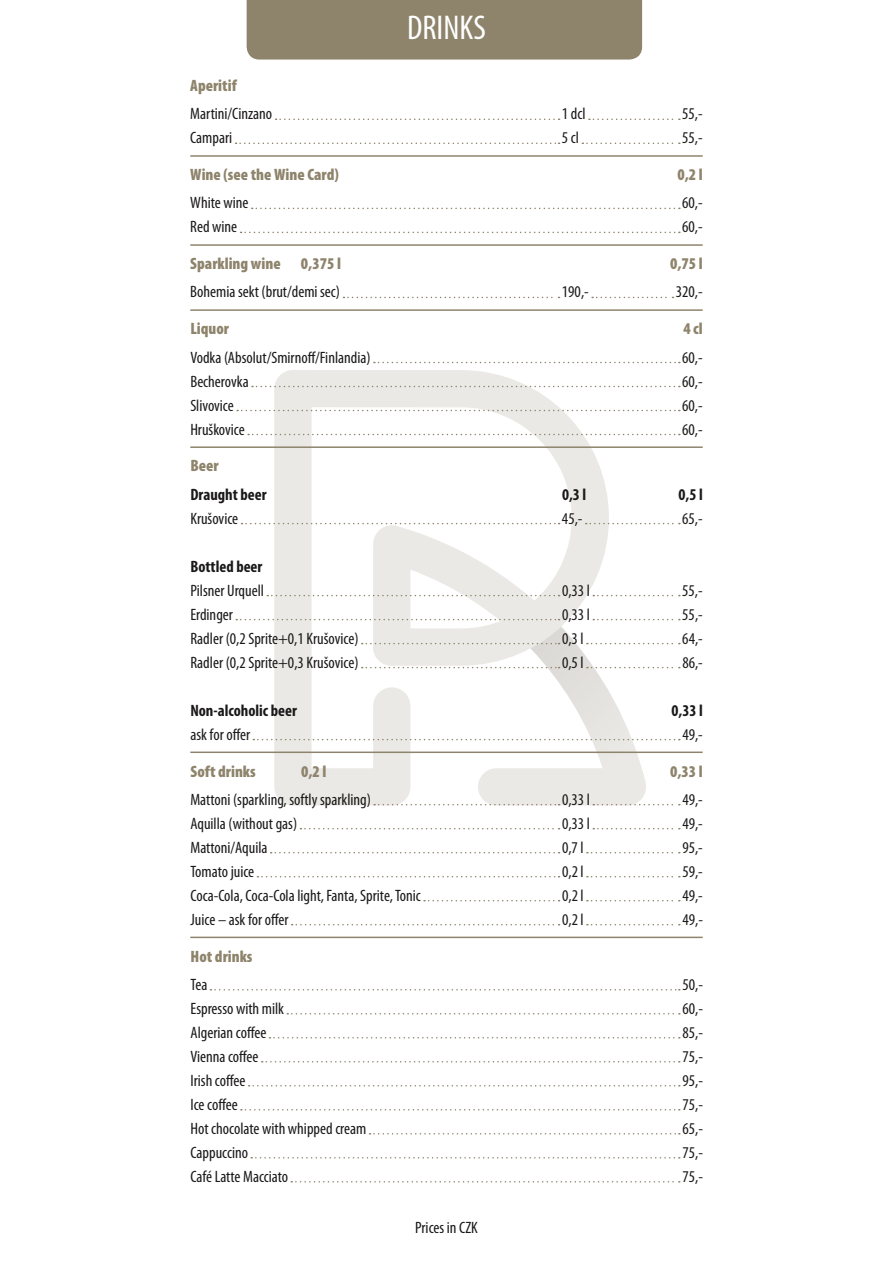
<style>
.page{position:relative;width:893px;height:1263px;background:#fff}
.page>*{position:absolute;margin:0;border:0;box-sizing:border-box;transform-origin:0 0}
.t1{font:condensed 34.5px "Myriad Pro";color:#fff}
.t2{font:condensed 16.5px "Myriad Pro";color:#1a1818}
.t3{font:900 condensed 16.5px "Myriad Pro";color:#8e846c}
.t4{font:700 condensed 16.5px "Myriad Pro";color:#1a1818}
</style>
<div class="page">
<svg style="left:274px;top:370px;width:335px;height:435px"></svg>
<svg style="left:373px;top:524px;width:273px;height:281px;fill:#ebe9e5"></svg>
<div style="left:247px;top:0;width:395px;height:60px;background:#8e846c"></div>
<svg style="left:276px;top:119px;width:284px;height:1px"></svg>
<svg style="left:589px;top:119px;width:91px;height:1px"></svg>
<svg style="left:236px;top:143px;width:324px;height:1px"></svg>
<svg style="left:582px;top:143px;width:98px;height:1px"></svg>
<hr style="left:190px;top:155px;width:513px;height:2px;background:#8e846c">
<svg style="left:252px;top:208px;width:428px;height:1px"></svg>
<svg style="left:241px;top:232px;width:439px;height:1px"></svg>
<hr style="left:190px;top:244px;width:513px;height:2px;background:#8e846c">
<svg style="left:343px;top:297px;width:217px;height:1px"></svg>
<svg style="left:592px;top:297px;width:81px;height:1px"></svg>
<hr style="left:190px;top:309px;width:513px;height:2px;background:#8e846c">
<svg style="left:374px;top:362px;width:306px;height:1px"></svg>
<svg style="left:252px;top:386px;width:428px;height:1px"></svg>
<svg style="left:237px;top:410px;width:443px;height:1px"></svg>
<svg style="left:248px;top:434px;width:432px;height:1px"></svg>
<hr style="left:190px;top:446px;width:513px;height:2px;background:#8e846c">
<svg style="left:241px;top:523px;width:319px;height:1px"></svg>
<svg style="left:586px;top:523px;width:94px;height:1px"></svg>
<svg style="left:267px;top:595px;width:293px;height:1px"></svg>
<svg style="left:593px;top:595px;width:87px;height:1px"></svg>
<svg style="left:236px;top:619px;width:324px;height:1px"></svg>
<svg style="left:593px;top:619px;width:87px;height:1px"></svg>
<svg style="left:253px;top:627px;width:427px;height:155px"></svg>
<hr style="left:190px;top:751px;width:513px;height:2px;background:#8e846c">
<svg style="left:374px;top:804px;width:186px;height:1px"></svg>
<svg style="left:593px;top:804px;width:87px;height:1px"></svg>
<svg style="left:300px;top:828px;width:260px;height:1px"></svg>
<svg style="left:593px;top:828px;width:87px;height:1px"></svg>
<svg style="left:271px;top:852px;width:289px;height:1px"></svg>
<svg style="left:587px;top:852px;width:93px;height:1px"></svg>
<svg style="left:257px;top:876px;width:303px;height:1px"></svg>
<svg style="left:587px;top:876px;width:93px;height:1px"></svg>
<svg style="left:424px;top:900px;width:136px;height:1px"></svg>
<svg style="left:587px;top:900px;width:93px;height:1px"></svg>
<svg style="left:292px;top:924px;width:268px;height:1px"></svg>
<svg style="left:587px;top:924px;width:93px;height:1px"></svg>
<hr style="left:190px;top:937px;width:513px;height:1px;background:#8e846c">
<svg style="left:210px;top:989px;width:470px;height:1px"></svg>
<svg style="left:287px;top:1013px;width:393px;height:1px"></svg>
<svg style="left:269px;top:1037px;width:411px;height:1px"></svg>
<svg style="left:262px;top:1061px;width:418px;height:1px"></svg>
<svg style="left:249px;top:1085px;width:431px;height:1px"></svg>
<svg style="left:241px;top:1109px;width:439px;height:1px"></svg>
<svg style="left:369px;top:1133px;width:311px;height:1px"></svg>
<svg style="left:251px;top:1157px;width:429px;height:1px"></svg>
<svg style="left:291px;top:1181px;width:389px;height:1px"></svg>
<h1 class="t1" style="left:407px;top:6px;width:80px">DRINKS</h1>
<p class="t3" style="left:190px;top:75px;width:48px">Aperitif</p>
<p class="t2" style="left:190px;top:104px;width:83px">Martini/Cinzano</p>
<p class="t2" style="left:562px;top:104px;width:25px">1 dcl</p>
<p class="t2" style="left:682px;top:104px;width:22px">55,-</p>
<p class="t2" style="left:190px;top:128px;width:43px">Campari</p>
<p class="t2" style="left:562px;top:128px;width:19px">5 cl</p>
<p class="t2" style="left:682px;top:128px;width:22px">55,-</p>
<p class="t3" style="left:190px;top:164px;width:150px">Wine (see the Wine Card)</p>
<p class="t3" style="left:677px;top:164px;width:27px">0,2 l</p>
<p class="t2" style="left:190px;top:193px;width:60px">White wine</p>
<p class="t2" style="left:682px;top:193px;width:22px">60,-</p>
<p class="t2" style="left:190px;top:217px;width:48px">Red wine</p>
<p class="t2" style="left:682px;top:217px;width:22px">60,-</p>
<p class="t3" style="left:190px;top:253px;width:152px">Sparkling wine 0,375 l</p>
<p class="t3" style="left:670px;top:253px;width:34px">0,75 l</p>
<p class="t2" style="left:190px;top:282px;width:151px">Bohemia sekt (brut/demi sec)</p>
<p class="t2" style="left:562px;top:282px;width:28px">190,-</p>
<p class="t2" style="left:676px;top:282px;width:28px">320,-</p>
<p class="t3" style="left:190px;top:318px;width:40px">Liquor</p>
<p class="t3" style="left:683px;top:318px;width:21px">4 cl</p>
<p class="t2" style="left:190px;top:347px;width:182px">Vodka (Absolut/Smirnoff/Finlandia)</p>
<p class="t2" style="left:682px;top:347px;width:22px">60,-</p>
<p class="t2" style="left:190px;top:371px;width:60px">Becherovka</p>
<p class="t2" style="left:682px;top:371px;width:22px">60,-</p>
<p class="t2" style="left:190px;top:395px;width:45px">Slivovice</p>
<p class="t2" style="left:682px;top:395px;width:22px">60,-</p>
<p class="t2" style="left:190px;top:419px;width:56px">Hruškovice</p>
<p class="t2" style="left:682px;top:419px;width:22px">60,-</p>
<p class="t3" style="left:190px;top:455px;width:30px">Beer</p>
<p class="t4" style="left:190px;top:484px;width:78px">Draught beer</p>
<p class="t4" style="left:562px;top:484px;width:26px">0,3 l</p>
<p class="t4" style="left:678px;top:484px;width:26px">0,5 l</p>
<p class="t2" style="left:190px;top:508px;width:49px">Krušovice</p>
<p class="t2" style="left:562px;top:508px;width:22px">45,-</p>
<p class="t2" style="left:682px;top:508px;width:22px">65,-</p>
<p class="t4" style="left:190px;top:556px;width:74px">Bottled beer</p>
<p class="t2" style="left:190px;top:580px;width:75px">Pilsner Urquell</p>
<p class="t2" style="left:562px;top:580px;width:30px">0,33 l</p>
<p class="t2" style="left:682px;top:580px;width:22px">55,-</p>
<p class="t2" style="left:190px;top:604px;width:44px">Erdinger</p>
<p class="t2" style="left:562px;top:604px;width:30px">0,33 l</p>
<p class="t2" style="left:682px;top:604px;width:22px">55,-</p>
<p class="t2" style="left:190px;top:628px;width:170px">Radler (0,2 Sprite+0,1 Krušovice)</p>
<p class="t2" style="left:562px;top:628px;width:23px">0,3 l</p>
<p class="t2" style="left:682px;top:628px;width:22px">64,-</p>
<p class="t2" style="left:190px;top:652px;width:170px">Radler (0,2 Sprite+0,3 Krušovice)</p>
<p class="t2" style="left:562px;top:652px;width:23px">0,5 l</p>
<p class="t2" style="left:682px;top:652px;width:22px">86,-</p>
<p class="t4" style="left:190px;top:700px;width:108px">Non-alcoholic beer</p>
<p class="t4" style="left:672px;top:700px;width:33px">0,33 l</p>
<p class="t2" style="left:190px;top:724px;width:61px">ask for offer</p>
<p class="t2" style="left:682px;top:724px;width:22px">49,-</p>
<p class="t3" style="left:190px;top:760px;width:67px">Soft drinks</p>
<p class="t3" style="left:301px;top:760px;width:27px">0,2 l</p>
<p class="t3" style="left:670px;top:760px;width:34px">0,33 l</p>
<p class="t2" style="left:190px;top:789px;width:182px">Mattoni (sparkling, softly sparkling)</p>
<p class="t2" style="left:562px;top:789px;width:30px">0,33 l</p>
<p class="t2" style="left:682px;top:789px;width:22px">49,-</p>
<p class="t2" style="left:190px;top:813px;width:108px">Aquilla (without gas)</p>
<p class="t2" style="left:562px;top:813px;width:30px">0,33 l</p>
<p class="t2" style="left:682px;top:813px;width:22px">49,-</p>
<p class="t2" style="left:190px;top:837px;width:79px">Mattoni/Aquila</p>
<p class="t2" style="left:562px;top:837px;width:23px">0,7 l</p>
<p class="t2" style="left:682px;top:837px;width:22px">95,-</p>
<p class="t2" style="left:190px;top:861px;width:65px">Tomato juice</p>
<p class="t2" style="left:562px;top:861px;width:23px">0,2 l</p>
<p class="t2" style="left:682px;top:861px;width:22px">59,-</p>
<p class="t2" style="left:190px;top:885px;width:232px">Coca-Cola, Coca-Cola light, Fanta, Sprite, Tonic</p>
<p class="t2" style="left:562px;top:885px;width:23px">0,2 l</p>
<p class="t2" style="left:682px;top:885px;width:22px">49,-</p>
<p class="t2" style="left:191px;top:909px;width:100px">Juice – ask for offer</p>
<p class="t2" style="left:562px;top:909px;width:23px">0,2 l</p>
<p class="t2" style="left:682px;top:909px;width:22px">49,-</p>
<p class="t3" style="left:191px;top:945px;width:64px">Hot drinks</p>
<p class="t2" style="left:191px;top:974px;width:18px">Tea</p>
<p class="t2" style="left:682px;top:974px;width:22px">50,-</p>
<p class="t2" style="left:191px;top:998px;width:95px">Espresso with milk</p>
<p class="t2" style="left:682px;top:998px;width:22px">60,-</p>
<p class="t2" style="left:191px;top:1022px;width:77px">Algerian coffee</p>
<p class="t2" style="left:682px;top:1022px;width:22px">85,-</p>
<p class="t2" style="left:191px;top:1046px;width:70px">Vienna coffee</p>
<p class="t2" style="left:682px;top:1046px;width:22px">75,-</p>
<p class="t2" style="left:191px;top:1070px;width:57px">Irish coffee</p>
<p class="t2" style="left:682px;top:1070px;width:22px">95,-</p>
<p class="t2" style="left:191px;top:1094px;width:49px">Ice coffee</p>
<p class="t2" style="left:682px;top:1094px;width:22px">75,-</p>
<p class="t2" style="left:191px;top:1118px;width:177px">Hot chocolate with whipped cream</p>
<p class="t2" style="left:682px;top:1118px;width:22px">65,-</p>
<p class="t2" style="left:191px;top:1142px;width:59px">Cappuccino</p>
<p class="t2" style="left:682px;top:1142px;width:22px">75,-</p>
<p class="t2" style="left:191px;top:1166px;width:99px">Café Latte Macciato</p>
<p class="t2" style="left:682px;top:1166px;width:22px">75,-</p>
<p class="t2" style="left:415px;top:1218px;width:64px">Prices in CZK</p>
</div>
